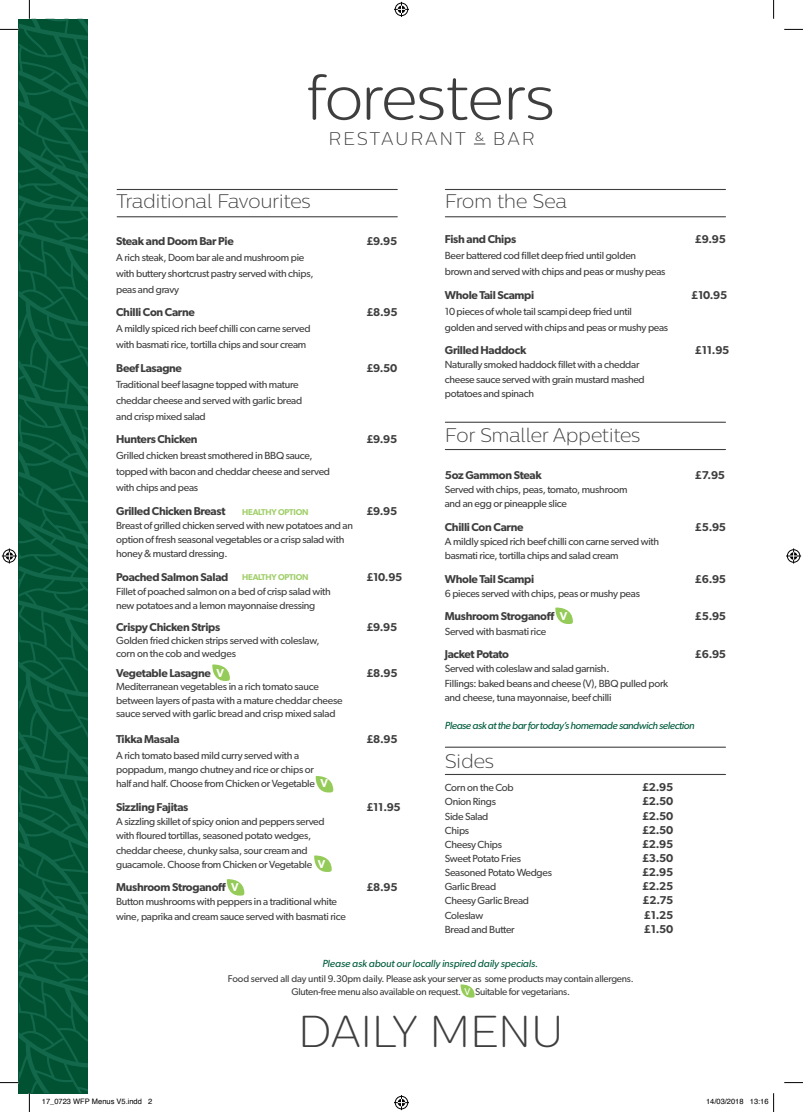
<style>
.page{position:relative;width:803px;height:1112px;background:#fff}
.page>*{position:absolute;margin:0;border:0;box-sizing:border-box;transform-origin:0 0}
.t1{font:300 61.62px "Centrale Sans Rnd";letter-spacing:-.03em;color:#3e3e3f}
.t2{font:44.62px "Centrale Sans Rnd X Light";letter-spacing:-.02em;color:#3e3e3f}
.t3{font:19.62px "Centrale Sans Rnd X Light";letter-spacing:-.025em;color:#3e3e3f}
.t4{font:18.38px "Centrale Sans Rnd X Light";letter-spacing:.095em;color:#3e3e3f}
.t5{font:600 11.38px "Gibson";letter-spacing:-.025em;color:#3e3e3f}
.t6{font:10.38px/14.1px "Gibson";letter-spacing:-.025em;color:#3e3e3f}
.t7{font:italic 10.38px "Gibson";letter-spacing:-.04em;color:#005c3f}
.t8{font:italic 10.38px "Gibson";letter-spacing:-.01em;color:#005c3f}
.t9{font:9.75px/13px "Gibson";letter-spacing:-.025em;color:#3e3e3f;text-align:center}
.t10{font:600 8.5px "Gibson";letter-spacing:-.025em;color:#a1cf6a}
.t11{font:7.5px "Helvetica";color:#000}
.s1{color:#fff}
.s2{font-weight:600;font-size:11.38px;color:#fff}
</style>
<div class="page">
<hr style="left:117px;top:189px;width:280px;height:1px;background:#3e3e3f">
<hr style="left:117px;top:216px;width:280px;height:1px;background:#3e3e3f">
<hr style="left:445px;top:189px;width:280px;height:1px;background:#3e3e3f">
<hr style="left:445px;top:216px;width:280px;height:1px;background:#3e3e3f">
<hr style="left:445px;top:421px;width:280px;height:1px;background:#3e3e3f">
<hr style="left:445px;top:449px;width:280px;height:1px;background:#3e3e3f">
<hr style="left:445px;top:746px;width:280px;height:1px;background:#3e3e3f">
<hr style="left:445px;top:773px;width:280px;height:1px;background:#3e3e3f">
<svg style="left:314px;top:855px;width:18px;height:17px"></svg>
<svg style="left:316px;top:776px;width:17px;height:17px"></svg>
<svg style="left:212px;top:664px;width:18px;height:17px"></svg>
<svg style="left:555px;top:607px;width:18px;height:17px"></svg>
<svg style="left:227px;top:879px;width:17px;height:17px"></svg>
<svg style="left:461px;top:984px;width:14px;height:14px"></svg>
<svg style="left:784px;top:29px;width:19px;height:1px"></svg>
<svg style="left:784px;top:1082px;width:19px;height:1px"></svg>
<svg style="left:773px;top:0;width:1px;height:19px"></svg>
<svg style="left:394px;top:2px;width:15px;height:15px"></svg>
<svg style="left:394px;top:1095px;width:15px;height:14px"></svg>
<svg style="left:786px;top:548px;width:15px;height:15px"></svg>
<svg style="left:0;top:0;width:142px;height:1111px"></svg>
<svg style="left:773px;top:1093px;width:1px;height:18px"></svg>
<h1 class="t1" style="left:305px;top:59px;width:251px">foresters</h1>
<h3 class="t4" style="left:328px;top:127px;width:208px">RESTAURANT <sup>&amp;</sup> BAR</h3>
<h3 class="t3" style="left:116px;top:189px;width:196px">Traditional Favourites</h3>
<p class="t5" style="left:116px;top:234px;width:119px">Steak and Doom Bar Pie</p>
<p class="t5" style="left:366px;top:234px;width:32px">£9.95</p>
<p class="t6" style="left:116px;top:249px;width:199px;line-height:15.9px">A rich steak, Doom bar ale and mushroom pie with buttery shortcrust pastry served with chips, peas and gravy</p>
<p class="t5" style="left:116px;top:305px;width:80px">Chilli Con Carne</p>
<p class="t5" style="left:366px;top:305px;width:33px">£8.95</p>
<p class="t6" style="left:116px;top:320px;width:196px;line-height:15.9px">A mildly spiced rich beef chilli con carne served with basmati rice, tortilla chips and sour cream</p>
<p class="t5" style="left:116px;top:361px;width:67px">Beef Lasagne</p>
<p class="t5" style="left:366px;top:361px;width:32px">£9.50</p>
<p class="t6" style="left:116px;top:376px;width:188px;line-height:15.9px">Traditional beef lasagne topped with mature cheddar cheese and served with garlic bread and crisp mixed salad</p>
<p class="t5" style="left:116px;top:432px;width:83px">Hunters Chicken</p>
<p class="t5" style="left:366px;top:432px;width:32px">£9.95</p>
<p class="t6" style="left:116px;top:447px;width:215px;line-height:15.9px">Grilled chicken breast smothered in BBQ sauce, topped with bacon and cheddar cheese and served with chips and peas</p>
<p class="t5" style="left:116px;top:504px;width:111px">Grilled Chicken Breast</p>
<p class="t5" style="left:366px;top:504px;width:32px">£9.95</p>
<p class="t6" style="left:116px;top:518px;width:238px">Breast of grilled chicken served with new potatoes and an option of fresh seasonal vegetables or a crisp salad with honey &amp; mustard dressing.</p>
<p class="t5" style="left:116px;top:570px;width:114px">Poached Salmon Salad</p>
<p class="t5" style="left:366px;top:570px;width:37px">£10.95</p>
<p class="t6" style="left:116px;top:584px;width:216px">Fillet of poached salmon on a bed of crisp salad with new potatoes and a lemon mayonnaise dressing</p>
<p class="t5" style="left:116px;top:620px;width:105px">Crispy Chicken Strips</p>
<p class="t5" style="left:366px;top:620px;width:32px">£9.95</p>
<p class="t6" style="left:116px;top:633px;width:205px;line-height:13px">Golden fried chicken strips served with coleslaw, corn on the cob and wedges</p>
<p class="t5" style="left:116px;top:666px;width:109px">Vegetable Lasagne <span class="s1">V</span></p>
<p class="t5" style="left:366px;top:666px;width:33px">£8.95</p>
<p class="t6" style="left:116px;top:680px;width:228px;line-height:13px">Mediterranean vegetables in a rich tomato sauce between layers of pasta with a mature cheddar cheese sauce served with garlic bread and crisp mixed salad</p>
<p class="t5" style="left:116px;top:732px;width:65px">Tikka Masala</p>
<p class="t5" style="left:366px;top:732px;width:33px">£8.95</p>
<p class="t6" style="left:116px;top:748px;width:213px">A rich tomato based mild curry served with a poppadum, mango chutney and rice or chips or half and half. Choose from Chicken or Vegetable <span class="s2">V</span></p>
<p class="t5" style="left:116px;top:800px;width:74px">Sizzling Fajitas</p>
<p class="t5" style="left:366px;top:800px;width:36px">£11.95</p>
<p class="t6" style="left:116px;top:814px;width:211px">A sizzling skillet of spicy onion and peppers served with floured tortillas, seasoned potato wedges, cheddar cheese, chunky salsa, sour cream and guacamole. Choose from Chicken or Vegetable <span class="s2">V</span></p>
<p class="t5" style="left:116px;top:880px;width:124px">Mushroom Stroganoff <span class="s1">V</span></p>
<p class="t5" style="left:366px;top:880px;width:33px">£8.95</p>
<p class="t6" style="left:116px;top:894px;width:231px">Button mushrooms with peppers in a traditional white wine, paprika and cream sauce served with basmati rice</p>
<p class="t10" style="left:242px;top:507px;width:68px">HEALTHY OPTION</p>
<p class="t10" style="left:242px;top:571px;width:68px">HEALTHY OPTION</p>
<h3 class="t3" style="left:445px;top:189px;width:124px">From the Sea</h3>
<p class="t5" style="left:445px;top:232px;width:73px">Fish and Chips</p>
<p class="t5" style="left:695px;top:232px;width:32px">£9.95</p>
<p class="t6" style="left:445px;top:247px;width:222px;line-height:15.9px">Beer battered cod fillet deep fried until golden brown and served with chips and peas or mushy peas</p>
<p class="t5" style="left:445px;top:288px;width:91px">Whole Tail Scampi</p>
<p class="t5" style="left:691px;top:288px;width:37px">£10.95</p>
<p class="t6" style="left:445px;top:303px;width:225px;line-height:15.9px">10 pieces of whole tail scampi deep fried until<br>golden and served with chips and peas or mushy peas</p>
<p class="t5" style="left:445px;top:343px;width:83px">Grilled Haddock</p>
<p class="t5" style="left:695px;top:343px;width:36px">£11.95</p>
<p class="t6" style="left:445px;top:357px;width:201px">Naturally smoked haddock fillet with a cheddar cheese sauce served with grain mustard mashed potatoes and spinach</p>
<h3 class="t3" style="left:445px;top:422px;width:197px">For Smaller Appetites</h3>
<p class="t5" style="left:445px;top:468px;width:98px">5oz Gammon Steak</p>
<p class="t5" style="left:695px;top:468px;width:32px">£7.95</p>
<p class="t6" style="left:445px;top:482px;width:184px">Served with chips, peas, tomato, mushroom and an egg or pineapple slice</p>
<p class="t5" style="left:445px;top:520px;width:80px">Chilli Con Carne</p>
<p class="t5" style="left:695px;top:520px;width:33px">£5.95</p>
<p class="t6" style="left:445px;top:534px;width:216px">A mildly spiced rich beef chilli con carne served with basmati rice, tortilla chips and salad cream</p>
<p class="t5" style="left:445px;top:572px;width:91px">Whole Tail Scampi</p>
<p class="t5" style="left:695px;top:572px;width:33px">£6.95</p>
<p class="t6" style="left:445px;top:586px;width:197px">6 pieces served with chips, peas or mushy peas</p>
<p class="t5" style="left:445px;top:609px;width:124px">Mushroom Stroganoff <span class="s1">V</span></p>
<p class="t5" style="left:695px;top:609px;width:33px">£5.95</p>
<p class="t6" style="left:445px;top:623px;width:103px">Served with basmati rice</p>
<p class="t5" style="left:445px;top:647px;width:66px">Jacket Potato</p>
<p class="t5" style="left:695px;top:647px;width:33px">£6.95</p>
<p class="t6" style="left:445px;top:661px;width:225px">Served with coleslaw and salad garnish.<br>Fillings: baked beans and cheese (V), BBQ pulled pork and cheese, tuna mayonnaise, beef chilli</p>
<p class="t7" style="left:445px;top:718px;width:251px">Please ask at the bar for today’s homemade sandwich selection</p>
<h3 class="t3" style="left:445px;top:748px;width:51px">Sides</h3>
<p class="t6" style="left:445px;top:780px;width:70px">Corn on the Cob</p>
<p class="t5" style="left:642px;top:780px;width:33px">£2.95</p>
<p class="t6" style="left:445px;top:794px;width:53px">Onion Rings</p>
<p class="t5" style="left:642px;top:794px;width:33px">£2.50</p>
<p class="t6" style="left:445px;top:808px;width:45px">Side Salad</p>
<p class="t5" style="left:642px;top:808px;width:33px">£2.50</p>
<p class="t6" style="left:445px;top:822px;width:26px">Chips</p>
<p class="t5" style="left:642px;top:822px;width:33px">£2.50</p>
<p class="t6" style="left:445px;top:836px;width:59px">Cheesy Chips</p>
<p class="t5" style="left:642px;top:837px;width:33px">£2.95</p>
<p class="t6" style="left:445px;top:851px;width:78px">Sweet Potato Fries</p>
<p class="t5" style="left:642px;top:851px;width:33px">£3.50</p>
<p class="t6" style="left:445px;top:865px;width:109px">Seasoned Potato Wedges</p>
<p class="t5" style="left:642px;top:865px;width:33px">£2.95</p>
<p class="t6" style="left:445px;top:879px;width:53px">Garlic Bread</p>
<p class="t5" style="left:642px;top:879px;width:33px">£2.25</p>
<p class="t6" style="left:445px;top:893px;width:86px">Cheesy Garlic Bread</p>
<p class="t5" style="left:643px;top:893px;width:32px">£2.75</p>
<p class="t6" style="left:445px;top:907px;width:40px">Coleslaw</p>
<p class="t5" style="left:644px;top:907px;width:31px">£1.25</p>
<p class="t6" style="left:445px;top:921px;width:71px">Bread and Butter</p>
<p class="t5" style="left:644px;top:921px;width:31px">£1.50</p>
<p class="t8" style="left:322px;top:956px;width:217px">Please ask about our locally inspired daily specials.</p>
<p class="t9" style="left:228px;top:971px;width:407px">Food served all day until 9.30pm daily. Please ask your server as some products may contain allergens.<br>Gluten-free menu also available on request. <span class="s1">V</span> Suitable for vegetarians.</p>
<h2 class="t2" style="left:298px;top:1002px;width:268px">DAILY MENU</h2>
<p class="t11" style="left:42px;top:1095px;width:112px">17_0723 WFP Menus V5.indd 2</p>
<p class="t11" style="left:706px;top:1095px;width:64px">14/03/2018 13:16</p>
</div>
